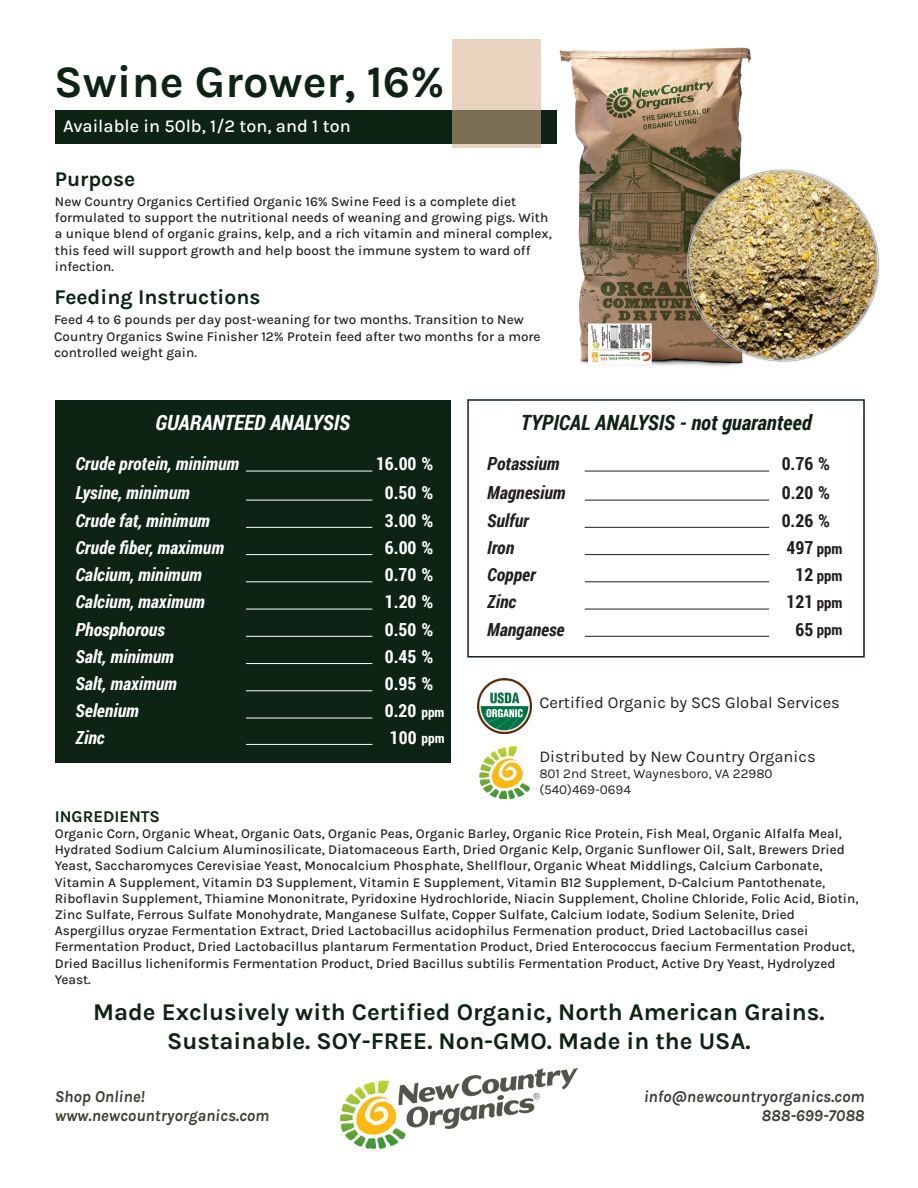
<style>
.page{position:relative;width:918px;height:1188px;background:#fff}
.page>*{position:absolute;margin:0;border:0;box-sizing:border-box;transform-origin:0 0}
.t1{font:700 45px "Karla";color:#0d2414}
.t2{font:700 24px/28.8px "Karla";color:#0d2414;text-align:center}
.t3{font:italic 700 21px "Roboto Condensed";color:#0d2414}
.t4{font:700 21px "Karla";color:#0d2414}
.t5{font:italic 700 21px "Roboto Condensed";color:#fff}
.t6{font:italic 700 18px "Roboto Condensed";color:#fff}
.t7{font:700 18px "Roboto Condensed";color:#fff}
.t8{font:italic 700 18px "Roboto Condensed";color:#231f20}
.t9{font:500 18px "Karla";color:#fff}
.t10{font:700 18px "Roboto Condensed";color:#231f20}
.t11{font:italic 700 16.5px "Karla";color:#3f3e35}
.t12{font:16.5px "Karla";color:#231f20}
.t13{font:700 16.5px "Karla";color:#0d2414}
.t14{font:700 15px "Roboto Condensed";color:#231f20}
.t15{font:500 13.5px/16.2px "Karla";color:#231f20}
.t16{font:13.5px "Karla";color:#231f20}
.t17{font:700 13.5px "Roboto Condensed";color:#fff}
</style>
<div class="page">
<img style="left:554px;top:47px;width:326px;height:320px">
<div style="left:55px;top:111px;width:502px;height:33px;background:#0d2414"></div>
<div style="left:55px;top:400px;width:396px;height:362px;background:#0d2414"></div>
<div style="left:467px;top:399px;width:398px;height:259px;background:#fff;border:2px solid #0d2414"></div>
<img style="left:477px;top:679px;width:55px;height:54px">
<img style="left:341px;top:1068px;width:236px;height:81px">
<hr style="left:246px;top:471px;width:126px;height:1px;background:#fff">
<hr style="left:246px;top:500px;width:126px;height:1px;background:#fff">
<hr style="left:246px;top:527px;width:126px;height:1px;background:#fff">
<hr style="left:246px;top:554px;width:126px;height:1px;background:#fff">
<hr style="left:246px;top:581px;width:126px;height:1px;background:#fff">
<hr style="left:246px;top:609px;width:126px;height:1px;background:#fff">
<hr style="left:246px;top:636px;width:126px;height:1px;background:#fff">
<hr style="left:246px;top:663px;width:126px;height:1px;background:#fff">
<hr style="left:246px;top:690px;width:126px;height:1px;background:#fff">
<hr style="left:246px;top:718px;width:126px;height:1px;background:#fff">
<hr style="left:585px;top:471px;width:184px;height:1px;background:#231f20">
<hr style="left:585px;top:500px;width:184px;height:1px;background:#231f20">
<hr style="left:585px;top:527px;width:184px;height:1px;background:#231f20">
<hr style="left:585px;top:554px;width:184px;height:1px;background:#231f20">
<hr style="left:585px;top:581px;width:184px;height:1px;background:#231f20">
<hr style="left:585px;top:609px;width:184px;height:1px;background:#231f20">
<hr style="left:585px;top:636px;width:184px;height:1px;background:#231f20">
<svg style="left:452px;top:40px;width:89px;height:108px;background:#c5b39d"></svg>
<img style="left:479px;top:746px;width:51px;height:54px">
<hr style="left:246px;top:744px;width:126px;height:1px;background:#fff">
<p class="t1" style="left:54px;top:53px;width:392px">Swine Grower, 16%</p>
<p class="t9" style="left:63px;top:114px;width:289px">Available in 50lb, 1/2 ton, and 1 ton</p>
<p class="t4" style="left:55px;top:165px;width:82px">Purpose</p>
<p class="t15" style="left:55px;top:193px;width:498px">New Country Organics Certified Organic 16% Swine Feed is a complete diet formulated to support the nutritional needs of weaning and growing pigs. With a unique blend of organic grains, kelp, and a rich vitamin and mineral complex, this feed will support growth and help boost the immune system to ward off infection.</p>
<p class="t4" style="left:55px;top:283px;width:207px">Feeding Instructions</p>
<p class="t15" style="left:54px;top:311px;width:488px">Feed 4 to 6 pounds per day post-weaning for two months. Transition to New<br>Country Organics Swine Finisher 12% Protein feed after two months for a more controlled weight gain.</p>
<p class="t5" style="left:156px;top:408px;width:196px">GUARANTEED ANALYSIS</p>
<p class="t3" style="left:521px;top:408px;width:292px">TYPICAL ANALYSIS - not guaranteed</p>
<p class="t6" style="left:75px;top:451px;width:165px">Crude protein, minimum</p>
<p class="t7" style="left:376px;top:451px;width:59px">16.00 %</p>
<p class="t6" style="left:75px;top:480px;width:116px">Lysine, minimum</p>
<p class="t7" style="left:385px;top:480px;width:50px">0.50 %</p>
<p class="t6" style="left:75px;top:508px;width:136px">Crude fat, minimum</p>
<p class="t7" style="left:385px;top:508px;width:50px">3.00 %</p>
<p class="t6" style="left:75px;top:535px;width:150px">Crude fiber, maximum</p>
<p class="t7" style="left:385px;top:535px;width:50px">6.00 %</p>
<p class="t6" style="left:75px;top:562px;width:128px">Calcium, minimum</p>
<p class="t7" style="left:385px;top:562px;width:50px">0.70 %</p>
<p class="t6" style="left:75px;top:589px;width:131px">Calcium, maximum</p>
<p class="t7" style="left:385px;top:589px;width:50px">1.20 %</p>
<p class="t6" style="left:75px;top:617px;width:91px">Phosphorous</p>
<p class="t7" style="left:385px;top:616px;width:50px">0.50 %</p>
<p class="t6" style="left:75px;top:644px;width:100px">Salt, minimum</p>
<p class="t7" style="left:385px;top:644px;width:50px">0.45 %</p>
<p class="t6" style="left:75px;top:671px;width:103px">Salt, maximum</p>
<p class="t7" style="left:385px;top:671px;width:50px">0.95 %</p>
<p class="t6" style="left:75px;top:698px;width:65px">Selenium</p>
<p class="t7" style="left:385px;top:698px;width:33px">0.20</p>
<p class="t17" style="left:422px;top:703px;width:25px">ppm</p>
<p class="t6" style="left:76px;top:725px;width:30px">Zinc</p>
<p class="t7" style="left:390px;top:725px;width:28px">100</p>
<p class="t17" style="left:422px;top:729px;width:25px">ppm</p>
<p class="t8" style="left:487px;top:451px;width:74px">Potassium</p>
<p class="t10" style="left:782px;top:451px;width:50px">0.76 %</p>
<p class="t8" style="left:487px;top:480px;width:80px">Magnesium</p>
<p class="t10" style="left:782px;top:480px;width:50px">0.20 %</p>
<p class="t8" style="left:487px;top:508px;width:43px">Sulfur</p>
<p class="t10" style="left:782px;top:508px;width:50px">0.26 %</p>
<p class="t8" style="left:487px;top:535px;width:28px">Iron</p>
<p class="t10" style="left:786px;top:535px;width:28px">497</p>
<p class="t14" style="left:817px;top:538px;width:27px">ppm</p>
<p class="t8" style="left:487px;top:562px;width:50px">Copper</p>
<p class="t10" style="left:795px;top:562px;width:19px">12</p>
<p class="t8" style="left:487px;top:589px;width:30px">Zinc</p>
<p class="t10" style="left:786px;top:589px;width:28px">121</p>
<p class="t8" style="left:487px;top:617px;width:79px">Manganese</p>
<p class="t10" style="left:795px;top:616px;width:19px">65</p>
<p class="t14" style="left:817px;top:565px;width:27px">ppm</p>
<p class="t14" style="left:817px;top:592px;width:27px">ppm</p>
<p class="t14" style="left:817px;top:619px;width:27px">ppm</p>
<p class="t12" style="left:539px;top:692px;width:302px">Certified Organic by SCS Global Services</p>
<p class="t12" style="left:539px;top:746px;width:278px">Distributed by New Country Organics</p>
<p class="t16" style="left:539px;top:765px;width:235px">801 2nd Street, Waynesboro, VA 22980</p>
<p class="t16" style="left:539px;top:781px;width:93px">(540)469-0694</p>
<p class="t13" style="left:55px;top:806px;width:107px">INGREDIENTS</p>
<p class="t15" style="left:55px;top:825px;width:805px">Organic Corn, Organic Wheat, Organic Oats, Organic Peas, Organic Barley, Organic Rice Protein, Fish Meal, Organic Alfalfa Meal, Hydrated Sodium Calcium Aluminosilicate, Diatomaceous Earth, Dried Organic Kelp, Organic Sunflower Oil, Salt, Brewers Dried Yeast, Saccharomyces Cerevisiae Yeast, Monocalcium Phosphate, Shellflour, Organic Wheat Middlings, Calcium Carbonate, Vitamin A Supplement, Vitamin D3 Supplement, Vitamin E Supplement, Vitamin B12 Supplement, D-Calcium Pantothenate, Riboflavin Supplement, Thiamine Mononitrate, Pyridoxine Hydrochloride, Niacin Supplement, Choline Chloride, Folic Acid, Biotin, Zinc Sulfate, Ferrous Sulfate Monohydrate, Manganese Sulfate, Copper Sulfate, Calcium Iodate, Sodium Selenite, Dried Aspergillus oryzae Fermentation Extract, Dried Lactobacillus acidophilus Fermenation product, Dried Lactobacillus casei Fermentation Product, Dried Lactobacillus plantarum Fermentation Product, Dried Enterococcus faecium Fermentation Product, Dried Bacillus licheniformis Fermentation Product, Dried Bacillus subtilis Fermentation Product, Active Dry Yeast, Hydrolyzed Yeast.</p>
<p class="t2" style="left:93px;top:997px;width:733px">Made Exclusively with Certified Organic, North American Grains.<br>Sustainable. SOY-FREE. Non-GMO. Made in the USA.</p>
<p class="t11" style="left:55px;top:1085px;width:92px">Shop Online!</p>
<p class="t11" style="left:55px;top:1105px;width:216px">www.newcountryorganics.com</p>
<p class="t11" style="left:644px;top:1085px;width:222px">info@newcountryorganics.com</p>
<p class="t11" style="left:762px;top:1105px;width:105px">888-699-7088</p>
</div>
